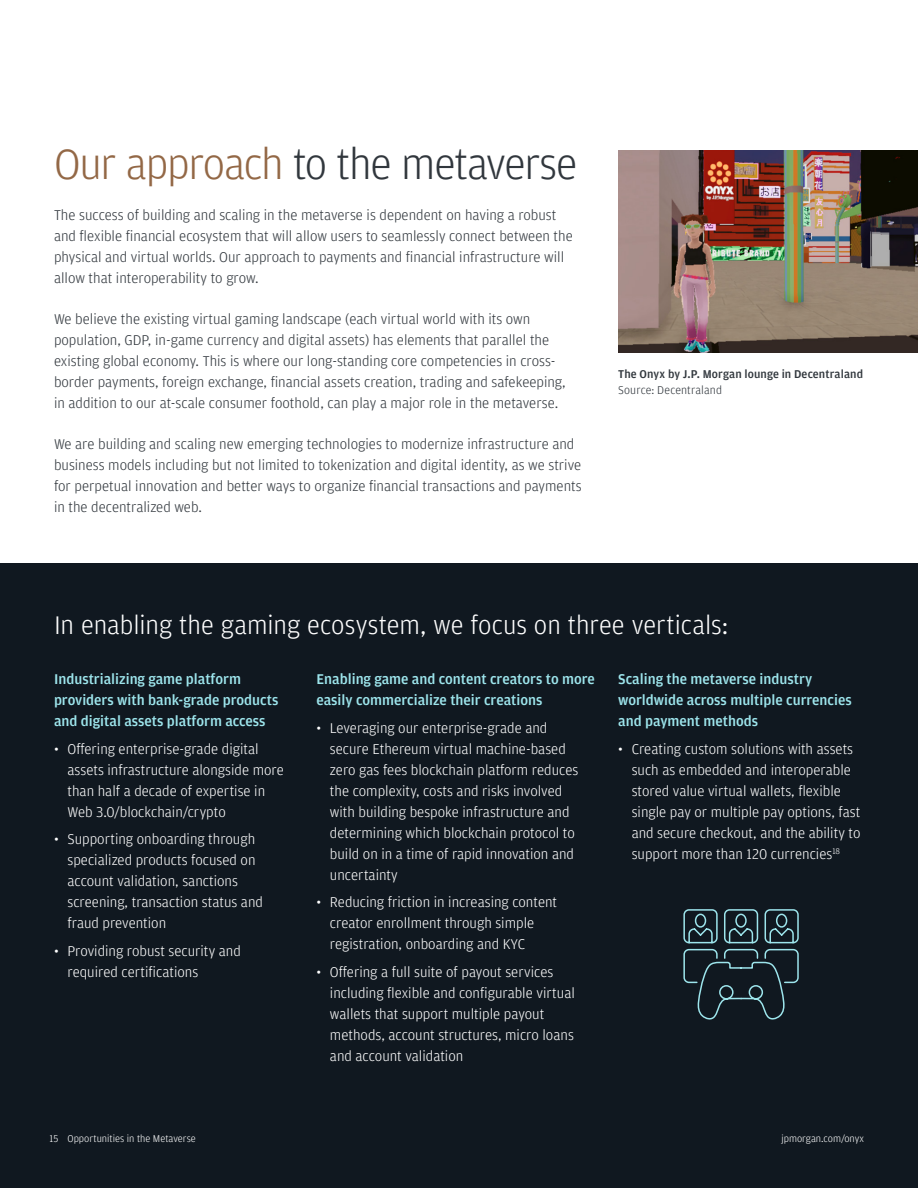
<style>
.page{position:relative;width:918px;height:1188px;background:#fff}
.page>*{position:absolute;margin:0;border:0;box-sizing:border-box;transform-origin:0 0}
.t1{font:300 45px "Amplitude";letter-spacing:-.03em;color:#31373d}
.t2{font:300 27px "Amplitude";color:#fff}
.t3{font:300 15px/21px "Amplitude";color:#fff}
.Body_Paragraph{font:300 15px/21px "Amplitude";color:#31373d}
.Body_Paragraph-2{font:500 15px/21px "Amplitude";color:#9de5ec}
.t4{font:500 12px "Amplitude";letter-spacing:.01em;color:#31373d}
.t5{font:300 12px "Amplitude";letter-spacing:.01em;color:#31373d}
.t6{font:300 10.5px "Amplitude";color:#fff}
.s1{color:#936846}
</style>
<div class="page">
<div style="left:0;top:564px;width:918px;height:624px;background:#101820"></div>
<img style="left:618px;top:150px;width:300px;height:202px">
<svg style="left:683px;top:909px;width:116px;height:111px"></svg>
<h1 class="t1" style="left:54px;top:135px;width:525px"><span class="s1">Our approach</span> to the metaverse</h1>
<p class="Body_Paragraph" style="left:54px;top:204px;width:520px">The success of building and scaling in the metaverse is dependent on having a robust and flexible financial ecosystem that will allow users to seamlessly connect between the physical and virtual worlds. Our approach to payments and financial infrastructure will allow that interoperability to grow.</p>
<p class="Body_Paragraph" style="left:54px;top:308px;width:513px">We believe the existing virtual gaming landscape (each virtual world with its own population, GDP, in-game currency and digital assets) has elements that parallel the existing global economy. This is where our long-standing core competencies in cross&shy;border payments, foreign exchange, financial assets creation, trading and safekeeping, in addition to our at-scale consumer foothold, can play a major role in the metaverse.</p>
<p class="Body_Paragraph" style="left:54px;top:433px;width:529px">We are building and scaling new emerging technologies to modernize infrastructure and business models including but not limited to tokenization and digital identity, as we strive for perpetual innovation and better ways to organize financial transactions and payments in the decentralized web.</p>
<p class="t4" style="left:618px;top:366px;width:246px">The Onyx by J.P. Morgan lounge in Decentraland</p>
<p class="t5" style="left:618px;top:383px;width:105px">Source: Decentraland</p>
<h2 class="t2" style="left:54px;top:608px;width:676px">In enabling the gaming ecosystem, we focus on three verticals:</h2>
<p class="Body_Paragraph-2" style="left:54px;top:668px;width:226px">Industrializing game platform providers with bank-grade products and digital assets platform access</p>
<p class="t3" style="left:68px;top:738px;width:218px;text-indent:-14px">• Offering enterprise-grade digital assets infrastructure alongside more than half a decade of expertise in Web 3.0/blockchain/crypto</p>
<p class="t3" style="left:68px;top:828px;width:197px;text-indent:-14px">• Supporting onboarding through specialized products focused on account validation, sanctions screening, transaction status and fraud prevention</p>
<p class="t3" style="left:68px;top:940px;width:175px;text-indent:-14px">• Providing robust security and required certifications</p>
<p class="Body_Paragraph-2" style="left:316px;top:668px;width:280px">Enabling game and content creators to more easily commercialize their creations</p>
<p class="t3" style="left:330px;top:717px;width:250px;text-indent:-14px">• Leveraging our enterprise-grade and secure Ethereum virtual machine-based zero gas fees blockchain platform reduces the complexity, costs and risks involved with building bespoke infrastructure and determining which blockchain protocol to build on in a time of rapid innovation and uncertainty</p>
<p class="t3" style="left:330px;top:891px;width:229px;text-indent:-14px">• Reducing friction in increasing content creator enrollment through simple registration, onboarding and KYC</p>
<p class="t3" style="left:330px;top:961px;width:246px;text-indent:-14px">• Offering a full suite of payout services including flexible and configurable virtual wallets that support multiple payout methods, account structures, micro loans and account validation</p>
<p class="Body_Paragraph-2" style="left:618px;top:668px;width:235px">Scaling the metaverse industry worldwide across multiple currencies and payment methods</p>
<p class="t3" style="left:632px;top:738px;width:230px;text-indent:-14px">• Creating custom solutions with assets such as embedded and interoperable stored value virtual wallets, flexible single pay or multiple pay options, fast and secure checkout, and the ability to support more than 120 currencies<sup>18</sup></p>
<p class="t6" style="left:50px;top:1132px;width:148px">15 Opportunities in the Metaverse</p>
<p class="t6" style="left:781px;top:1132px;width:84px">jpmorgan.com/onyx</p>
</div>
